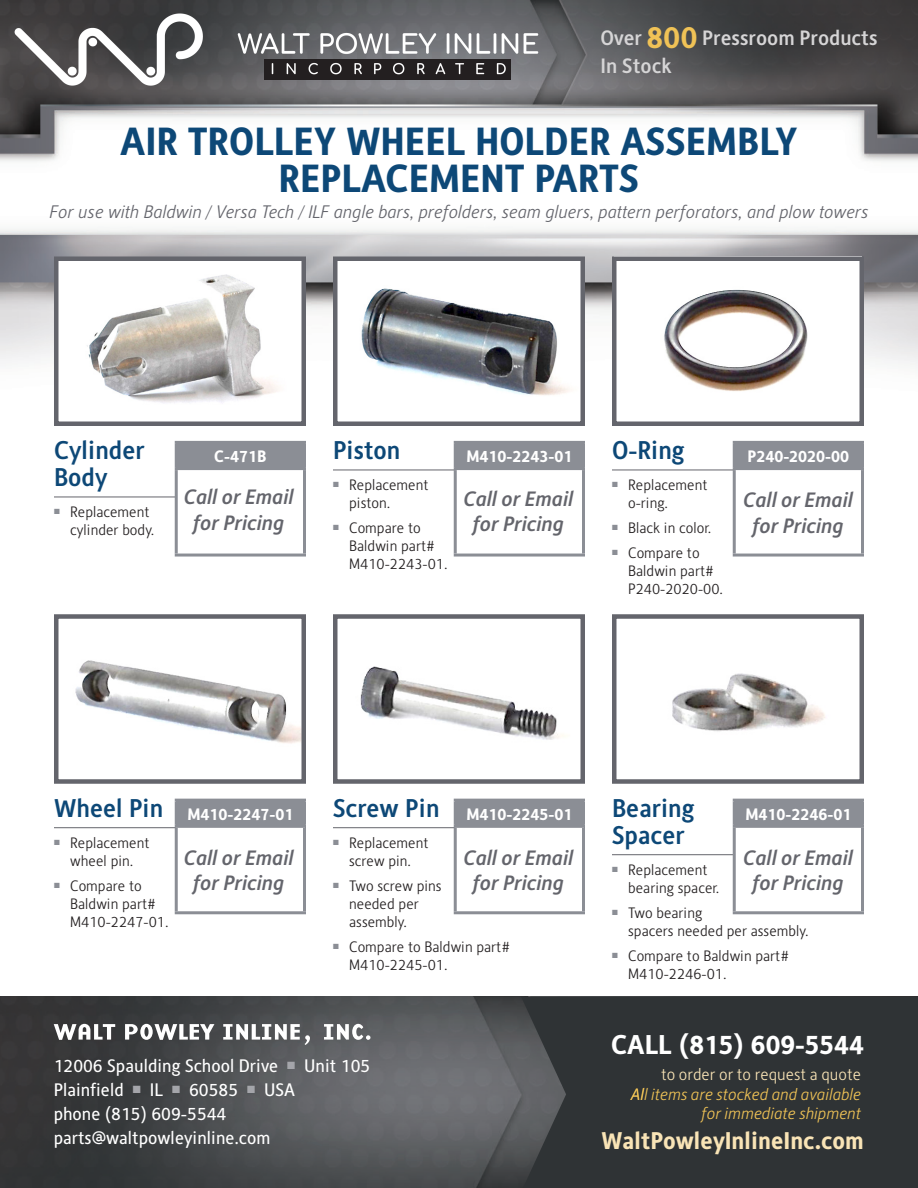
<style>
.page{position:relative;width:918px;height:1188px;background:#fff}
.page>*{position:absolute;margin:0;border:0;box-sizing:border-box;transform-origin:0 0}
.t1{font:700 39px/37.5px "Alber";color:#0d4877;text-align:center}
.t2{font:700 27px "Alber";color:#fff}
.t3{font:500 25.5px/27px "Alber";color:#0d4877}
.t4{font:700 24px "Alber";color:#f9e4b6}
.t5{font:italic 500 21px/25.3px "Alber New";color:#64656c;text-align:center}
.t6{font:500 21px/28px "Alber New";color:#d6d5d6}
.t7{font:18px/24px "Alber";color:#fff}
.t8{font:italic 300 18px "Alber";color:#64656c}
.t9{font:700 16.5px "Alber";color:#fff}
.t10{font:italic 300 16.5px/19px "Alber New";color:#f0c356;text-align:right}
.t11{font:300 16.5px "Alber New";color:#f9e4b6}
.t12{font:300 15px/18px "Alber";color:#231f20}
.s1{font-weight:700;font-size:30px;color:#f0c256}
</style>
<div class="page">
<img style="left:0;top:997px;width:521px;height:191px">
<div style="left:521px;top:997px;width:397px;height:191px;background:#2f3335"></div>
<svg style="left:54px;top:1024px;width:317px;height:21px"></svg>
<img style="left:0;top:0;width:918px;height:366px">
<hr style="left:54px;top:497px;width:252px;height:1px;background:#64656c">
<div style="left:56px;top:259px;width:248px;height:165px;background:#fff"></div>
<img style="left:87px;top:274px;width:191px;height:129px">
<div style="left:54px;top:256px;width:252px;height:170px;border:4px solid #64656c"></div>
<hr style="left:333px;top:470px;width:252px;height:1px;background:#64656c">
<img style="left:338px;top:262px;width:242px;height:133px">
<div style="left:333px;top:256px;width:252px;height:170px;border:4px solid #64656c"></div>
<hr style="left:612px;top:470px;width:252px;height:1px;background:#64656c">
<img style="left:617px;top:261px;width:242px;height:130px">
<div style="left:612px;top:256px;width:252px;height:170px;border:4px solid #64656c"></div>
<div style="left:176px;top:442px;width:128px;height:27px;background:#8b8e95"></div>
<div style="left:176px;top:469px;width:128px;height:86px;background:#fff"></div>
<hr style="left:175px;top:441px;width:131px;height:3px;background:#8b8e95">
<hr style="left:175px;top:444px;width:3px;height:23px;background:#8b8e95">
<hr style="left:303px;top:444px;width:3px;height:23px;background:#8b8e95">
<hr style="left:175px;top:467px;width:131px;height:3px;background:#8b8e95">
<hr style="left:175px;top:470px;width:3px;height:84px;background:#8b8e95">
<hr style="left:303px;top:470px;width:3px;height:84px;background:#8b8e95">
<hr style="left:175px;top:554px;width:131px;height:3px;background:#8b8e95">
<div style="left:455px;top:442px;width:129px;height:27px;background:#8b8e95"></div>
<div style="left:455px;top:469px;width:129px;height:86px;background:#fff"></div>
<hr style="left:454px;top:441px;width:131px;height:3px;background:#8b8e95">
<hr style="left:454px;top:444px;width:3px;height:23px;background:#8b8e95">
<hr style="left:582px;top:444px;width:3px;height:23px;background:#8b8e95">
<hr style="left:454px;top:467px;width:131px;height:3px;background:#8b8e95">
<hr style="left:454px;top:470px;width:3px;height:84px;background:#8b8e95">
<hr style="left:582px;top:470px;width:3px;height:84px;background:#8b8e95">
<hr style="left:454px;top:554px;width:131px;height:3px;background:#8b8e95">
<div style="left:734px;top:442px;width:128px;height:27px;background:#8b8e95"></div>
<div style="left:734px;top:469px;width:128px;height:86px;background:#fff"></div>
<hr style="left:733px;top:441px;width:131px;height:3px;background:#8b8e95">
<hr style="left:733px;top:444px;width:3px;height:23px;background:#8b8e95">
<hr style="left:861px;top:444px;width:3px;height:23px;background:#8b8e95">
<hr style="left:733px;top:467px;width:131px;height:3px;background:#8b8e95">
<hr style="left:733px;top:470px;width:3px;height:84px;background:#8b8e95">
<hr style="left:861px;top:470px;width:3px;height:84px;background:#8b8e95">
<hr style="left:733px;top:554px;width:131px;height:3px;background:#8b8e95">
<hr style="left:54px;top:827px;width:252px;height:1px;background:#64656c">
<img style="left:75px;top:660px;width:226px;height:84px">
<div style="left:54px;top:614px;width:252px;height:170px;border:4px solid #64656c"></div>
<hr style="left:333px;top:827px;width:252px;height:1px;background:#64656c">
<img style="left:360px;top:666px;width:205px;height:74px">
<div style="left:333px;top:614px;width:252px;height:170px;border:4px solid #64656c"></div>
<hr style="left:612px;top:854px;width:252px;height:1px;background:#64656c">
<img style="left:672px;top:673px;width:153px;height:59px">
<div style="left:612px;top:614px;width:252px;height:170px;border:4px solid #64656c"></div>
<div style="left:176px;top:800px;width:128px;height:26px;background:#8b8e95"></div>
<hr style="left:175px;top:799px;width:131px;height:3px;background:#8b8e95">
<hr style="left:175px;top:802px;width:3px;height:23px;background:#8b8e95">
<hr style="left:303px;top:802px;width:3px;height:23px;background:#8b8e95">
<hr style="left:175px;top:825px;width:131px;height:3px;background:#8b8e95">
<hr style="left:175px;top:828px;width:3px;height:83px;background:#8b8e95">
<hr style="left:303px;top:828px;width:3px;height:83px;background:#8b8e95">
<hr style="left:175px;top:911px;width:131px;height:3px;background:#8b8e95">
<div style="left:455px;top:800px;width:129px;height:26px;background:#8b8e95"></div>
<hr style="left:454px;top:799px;width:131px;height:3px;background:#8b8e95">
<hr style="left:454px;top:802px;width:3px;height:23px;background:#8b8e95">
<hr style="left:582px;top:802px;width:3px;height:23px;background:#8b8e95">
<hr style="left:454px;top:825px;width:131px;height:3px;background:#8b8e95">
<hr style="left:454px;top:828px;width:3px;height:83px;background:#8b8e95">
<hr style="left:582px;top:828px;width:3px;height:83px;background:#8b8e95">
<hr style="left:454px;top:911px;width:131px;height:3px;background:#8b8e95">
<div style="left:734px;top:800px;width:128px;height:26px;background:#8b8e95"></div>
<div style="left:734px;top:826px;width:128px;height:87px;background:#fff"></div>
<hr style="left:733px;top:799px;width:131px;height:3px;background:#8b8e95">
<hr style="left:733px;top:802px;width:3px;height:23px;background:#8b8e95">
<hr style="left:861px;top:802px;width:3px;height:23px;background:#8b8e95">
<hr style="left:733px;top:825px;width:131px;height:3px;background:#8b8e95">
<hr style="left:733px;top:828px;width:3px;height:83px;background:#8b8e95">
<hr style="left:861px;top:828px;width:3px;height:83px;background:#8b8e95">
<hr style="left:733px;top:911px;width:131px;height:3px;background:#8b8e95">
<img style="left:0;top:5px;width:561px;height:90px">
<h3 class="t6" style="left:601px;top:23px;width:279px">Over <span class="s1">800</span> Pressroom Products<br>In Stock</h3>
<h1 class="t1" style="left:120px;top:121px;width:679px">AIR TROLLEY WHEEL HOLDER ASSEMBLY<br>REPLACEMENT PARTS</h1>
<p class="t8" style="left:49px;top:201px;width:821px">For use with Baldwin / Versa Tech / ILF angle bars, prefolders, seam gluers, pattern perforators, and plow towers</p>
<h3 class="t3" style="left:54px;top:436px;width:92px">Cylinder<br>Body</h3>
<p class="t12" style="left:70px;top:503px;width:86px;text-indent:-16px"><sup>■</sup> Replacement cylinder body.</p>
<h3 class="t3" style="left:333px;top:436px;width:69px">Piston</h3>
<p class="t12" style="left:349px;top:476px;width:81px;text-indent:-16px"><sup>■</sup> Replacement piston.</p>
<p class="t12" style="left:349px;top:519px;width:100px;text-indent:-16px"><sup>■</sup> Compare to<br>Baldwin part#<br>M410-2243-01.</p>
<h3 class="t3" style="left:612px;top:436px;width:74px">O-Ring</h3>
<p class="t12" style="left:628px;top:476px;width:81px;text-indent:-16px"><sup>■</sup> Replacement o-ring.</p>
<p class="t12" style="left:612px;top:519px;width:101px"><sup>■</sup> Black in color.</p>
<p class="t12" style="left:628px;top:543px;width:96px;text-indent:-16px"><sup>■</sup> Compare to<br>Baldwin part#<br>P240-2020-00.</p>
<p class="t9" style="left:214px;top:445px;width:54px">C-471B</p>
<p class="t9" style="left:466px;top:445px;width:107px">M410-2243-01</p>
<p class="t9" style="left:748px;top:445px;width:103px">P240-2020-00</p>
<h3 class="t5" style="left:184px;top:484px;width:111px">Call or Email for Pricing</h3>
<h3 class="t5" style="left:463px;top:485px;width:111px">Call or Email for Pricing</h3>
<h3 class="t5" style="left:743px;top:486px;width:111px">Call or Email for Pricing</h3>
<h3 class="t3" style="left:54px;top:793px;width:111px">Wheel Pin</h3>
<p class="t12" style="left:54px;top:834px;width:97px;text-align:center"><sup>■</sup> Replacement wheel pin.</p>
<p class="t12" style="left:70px;top:876px;width:100px;text-indent:-16px"><sup>■</sup> Compare to<br>Baldwin part#<br>M410-2247-01.</p>
<h3 class="t3" style="left:333px;top:793px;width:108px">Screw Pin</h3>
<p class="t12" style="left:333px;top:834px;width:97px;text-align:center"><sup>■</sup> Replacement screw pin.</p>
<p class="t12" style="left:349px;top:876px;width:94px;text-indent:-16px"><sup>■</sup> Two screw pins needed per assembly.</p>
<p class="t12" style="left:349px;top:937px;width:162px;text-indent:-16px"><sup>■</sup> Compare to Baldwin part#<br>M410-2245-01.</p>
<h3 class="t3" style="left:612px;top:793px;width:84px">Bearing<br>Spacer</h3>
<p class="t12" style="left:628px;top:861px;width:93px;text-indent:-16px"><sup>■</sup> Replacement bearing spacer.</p>
<p class="t12" style="left:628px;top:903px;width:182px;text-indent:-16px"><sup>■</sup> Two bearing<br>spacers needed per assembly.</p>
<p class="t12" style="left:628px;top:946px;width:162px;text-indent:-16px"><sup>■</sup> Compare to Baldwin part#<br>M410-2246-01.</p>
<p class="t9" style="left:187px;top:803px;width:107px">M410-2247-01</p>
<p class="t9" style="left:466px;top:803px;width:107px">M410-2245-01</p>
<p class="t9" style="left:745px;top:803px;width:107px">M410-2246-01</p>
<h3 class="t5" style="left:184px;top:844px;width:111px">Call or Email for Pricing</h3>
<h3 class="t5" style="left:463px;top:844px;width:111px">Call or Email for Pricing</h3>
<h3 class="t5" style="left:743px;top:844px;width:111px">Call or Email for Pricing</h3>
<p class="t7" style="left:54px;top:1053px;width:318px">12006 Spaulding School Drive <sup>■</sup> Unit 105<br>Plainfield <sup>■</sup> IL <sup>■</sup> 60585 <sup>■</sup> USA<br>phone (815) 609-5544 parts@waltpowleyinline.com</p>
<h2 class="t2" style="left:611px;top:1027px;width:254px">CALL (815) 609-5544</h2>
<p class="t11" style="left:661px;top:1064px;width:202px">to order or to request a quote</p>
<p class="t10" style="left:631px;top:1084px;width:232px">All items are stocked and available for immediate shipment</p>
<h3 class="t4" style="left:601px;top:1125px;width:264px">WaltPowleyInlineInc.com</h3>
</div>
